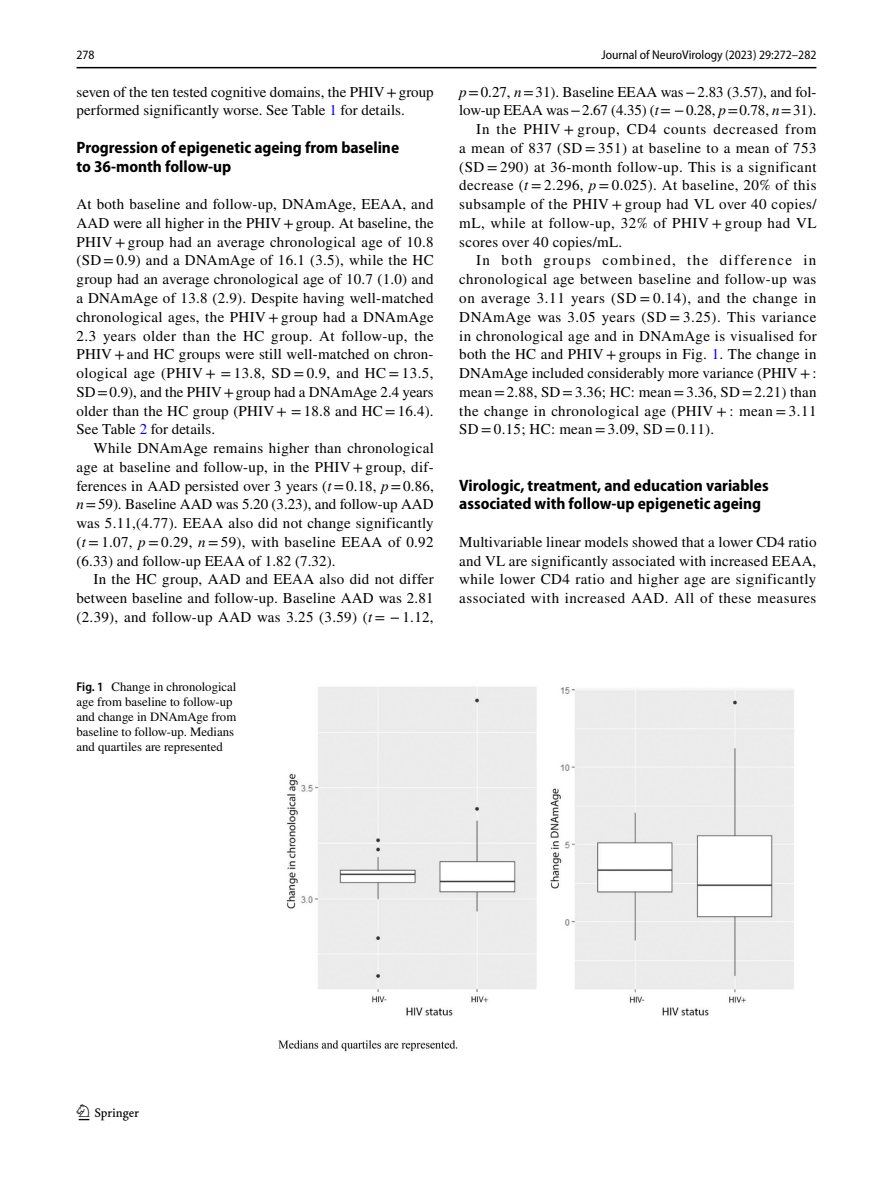
<style>
.page{position:relative;width:893px;height:1187px;background:#fff}
.page>*{position:absolute;margin:0;border:0;box-sizing:border-box;transform-origin:0 0}
.t1{font:22.5px "Springnew Regular 3";color:#000}
.t2{font:700 semi-condensed 16.5px/18.8px "Myriad Pro";color:#000}
.t3{font:15px/18.8px "STIX";letter-spacing:.02em;color:#000;text-align:justify}
.t4{font:15px/18.8px "STIX";color:#000}
.t5{font:15px "STIX";letter-spacing:.04em;color:#000}
.t6{font:15px "STIX";letter-spacing:-.01em;color:#000}
.t7{font:15px "STIX";letter-spacing:.045em;color:#000}
.t8{font:15px "STIX";letter-spacing:.09em;color:#000}
.t9{font:12.75px/15px "STIX";color:#000}
.t10{font:semi-condensed 12.75px "Myriad Pro";color:#000}
.s1{color:#00f}
.s2{font-style:italic}
.s3{font-family:"Myriad Pro";font-weight:600;font-stretch:semi-condensed}
</style>
<div class="page">
<hr style="left:77px;top:67px;width:739px;height:1px;background:#000">
<img style="left:278px;top:687px;width:516px;height:365px">
<p class="t10" style="left:77px;top:48px;width:20px">278</p>
<p class="t10" style="left:601px;top:48px;width:217px">Journal of NeuroVirology (2023) 29:272–282</p>
<p class="t4" style="left:77px;top:83px;width:359px">seven of the ten tested cognitive domains, the PHIV+group performed significantly worse. See Table <span class="s1">1</span> for details.</p>
<p class="t2" style="left:77px;top:138px;width:324px">Progression of epigenetic ageing from baseline to 36‑month follow‑up</p>
<p class="t3" style="left:77px;top:196px;width:359px">At both baseline and follow-up, DNAmAge, EEAA, and AAD were all higher in the PHIV+group. At baseline, the PHIV +group had an average chronological age of 10.8 (SD =0.9) and a DNAmAge of 16.1 (3.5), while the HC group had an average chronological age of 10.7 (1.0) and a DNAmAge of 13.8 (2.9). Despite having well-matched chronological ages, the PHIV +group had a DNAmAge 2.3 years older than the HC group. At follow-up, the PHIV +and HC groups were still well-matched on chron&shy;ological age (PHIV + = 13.8, SD = 0.9, and HC = 13.5, SD=0.9), and the PHIV+group had a DNAmAge 2.4 years older than the HC group (PHIV + =18.8 and HC=16.4).<br>See Table <span class="s1">2</span> for details.</p>
<p class="t3" style="left:77px;top:439px;width:359px;text-indent:17px">While DNAmAge remains higher than chronological age at baseline and follow-up, in the PHIV +group, dif&shy;ferences in AAD persisted over 3 years (<span class="s2">t</span>=0.18, <span class="s2">p</span>=0.86, <span class="s2">n</span>=59). Baseline AAD was 5.20 (3.23), and follow-up AAD was 5.11,(4.77). EEAA also did not change significantly (<span class="s2">t</span>=1.07, <span class="s2">p</span>=0.29, <span class="s2">n</span>=59), with baseline EEAA of 0.92 (6.33) and follow-up EEAA of 1.82 (7.32).</p>
<p class="t3" style="left:77px;top:571px;width:359px;text-indent:17px">In the HC group, AAD and EEAA also did not differ between baseline and follow-up. Baseline AAD was 2.81 (2.39), and follow-up AAD was 3.25 (3.59) (<span class="s2">t</span>= −1.12,</p>
<p class="t9" style="left:77px;top:680px;width:161px"><span class="s3">Fig. 1</span> Change in chronological age from baseline to follow-up and change in DNAmAge from baseline to follow-up. Medians and quartiles are represented</p>
<p class="t4" style="left:459px;top:83px;width:359px"><span class="s2">p</span>=0.27, <span class="s2">n</span>=31). Baseline EEAA was−2.83 (3.57), and fol-</p>
<p class="t6" style="left:459px;top:100px;width:359px">low-up EEAA was−2.67 (4.35) (<span class="s2">t</span>= −0.28, <span class="s2">p</span>=0.78, <span class="s2">n</span>=31).</p>
<p class="t7" style="left:476px;top:119px;width:342px">In the PHIV + group, CD4 counts decreased from</p>
<p class="t3" style="left:459px;top:139px;width:359px">a mean of 837 (SD = 351) at baseline to a mean of 753</p>
<p class="t3" style="left:459px;top:158px;width:359px">(SD = 290) at 36-month follow-up. This is a significant</p>
<p class="t3" style="left:459px;top:177px;width:359px">decrease (<span class="s2">t</span> = 2.296, <span class="s2">p</span> = 0.025). At baseline, 20% of this</p>
<p class="t3" style="left:459px;top:196px;width:359px">subsample of the PHIV + group had VL over 40 copies/</p>
<p class="t3" style="left:459px;top:214px;width:359px">mL, while at follow-up, 32% of PHIV + group had VL</p>
<p class="t3" style="left:459px;top:233px;width:165px">scores over 40 copies/mL.</p>
<p class="t8" style="left:476px;top:250px;width:342px">In both groups combined, the difference in</p>
<p class="t3" style="left:459px;top:271px;width:359px">chronological age between baseline and follow-up was</p>
<p class="t5" style="left:459px;top:287px;width:359px">on average 3.11 years (SD = 0.14), and the change in</p>
<p class="t5" style="left:459px;top:306px;width:359px">DNAmAge was 3.05 years (SD = 3.25). This variance</p>
<p class="t3" style="left:459px;top:327px;width:359px">in chronological age and in DNAmAge is visualised for</p>
<p class="t3" style="left:459px;top:346px;width:359px">both the HC and PHIV +groups in Fig. <span class="s1">1</span>. The change in</p>
<p class="t3" style="left:459px;top:364px;width:359px">DNAmAge included considerably more variance (PHIV +:</p>
<p class="t3" style="left:459px;top:383px;width:359px">mean=2.88, SD =3.36; HC: mean=3.36, SD =2.21) than</p>
<p class="t3" style="left:459px;top:402px;width:359px">the change in chronological age (PHIV + : mean = 3.11</p>
<p class="t3" style="left:459px;top:421px;width:256px">SD =0.15; HC: mean=3.09, SD =0.11).</p>
<p class="t2" style="left:459px;top:476px;width:311px">Virologic, treatment, and education variables associated with follow‑up epigenetic ageing</p>
<p class="t3" style="left:459px;top:533px;width:359px">Multivariable linear models showed that a lower CD4 ratio and VL are significantly associated with increased EEAA, while lower CD4 ratio and higher age are significantly associated with increased AAD. All of these measures</p>
<h1 class="t1" style="left:79px;top:1104px;width:62px">1 3</h1>
</div>
